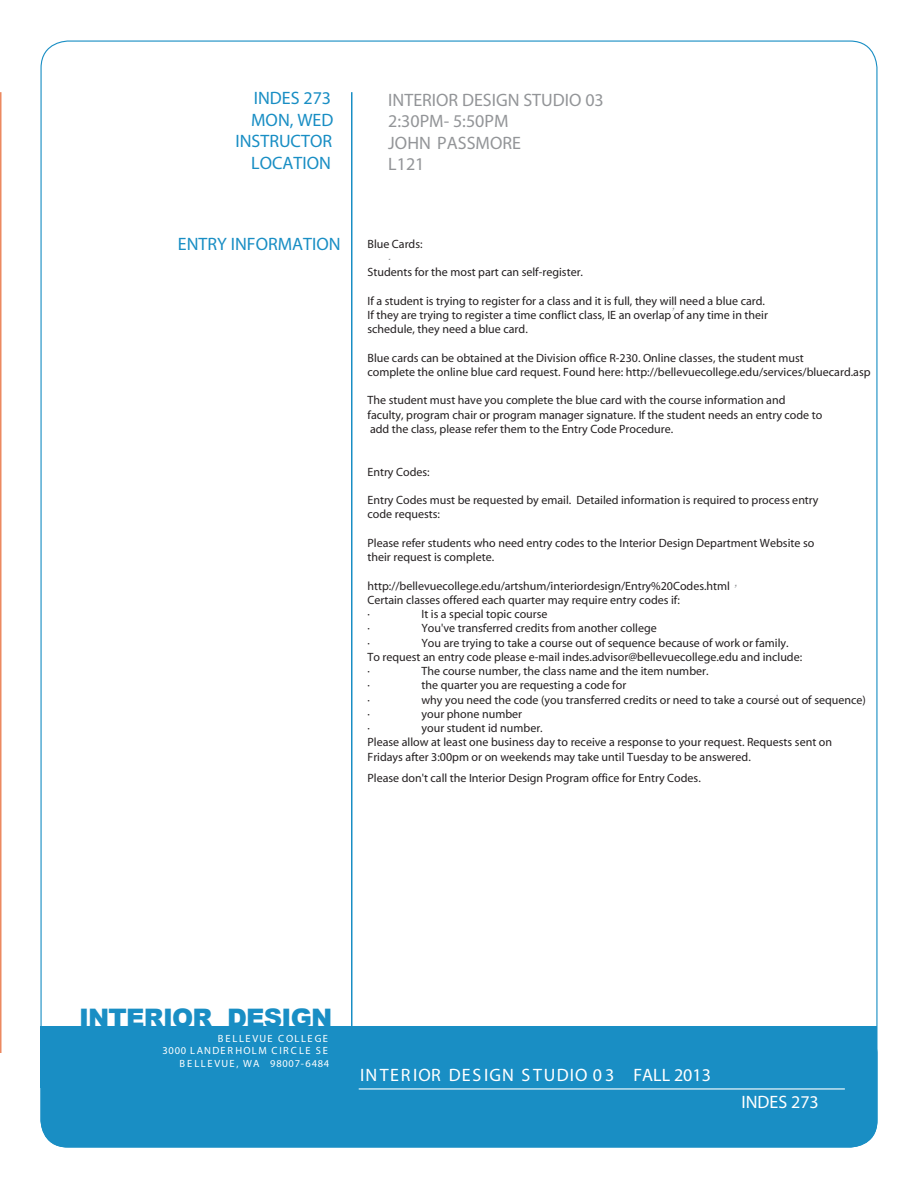
<style>
.page{position:relative;width:918px;height:1188px;background:#fff}
.page>*{position:absolute;margin:0;border:0;box-sizing:border-box;transform-origin:0 0}
.t1{font:900 25.5px "Arial";letter-spacing:-.03em;color:#198ec4}
.t2{font:18px/21.6px "Myriad";color:#939598}
.t3{font:18px/21.6px "Myriad";color:#198ec4;text-align:right}
.t4{font:18px "Myriad";letter-spacing:.055em;color:#fff}
.t5{font:18px "Myriad";color:#fff}
.t6{font:italic 12.75px "Arial";color:#939598}
.t7{font:12px/14.2px "Myriad";color:#231f20}
.t8{font:10.5px/12.6px "Myriad";letter-spacing:.145em;color:#fff;text-align:right}
</style>
<div class="page">
<div style="left:40px;top:1026px;width:838px;height:122px;background:#198ec4;border-radius:27px"></div>
<div style="left:40px;top:1026px;width:838px;height:61px;background:#198ec4"></div>
<hr style="left:351px;top:92px;width:1px;height:961px;background:#198ec4">
<hr style="left:359px;top:1088px;width:486px;height:2px;background:#fff">
<hr style="left:0;top:92px;width:2px;height:961px;background:#ec8960">
<h2 class="t3" style="left:235px;top:88px;width:100px">INDES 273<br>MON, WED<br>INSTRUCTOR<br>LOCATION</h2>
<h2 class="t3" style="left:178px;top:234px;width:164px">ENTRY INFORMATION</h2>
<h2 class="t2" style="left:388px;top:90px;width:217px">INTERIOR DESIGN STUDIO 03<br>2:30PM- 5:50PM<br>JOHN PASSMORE<br>L121</h2>
<p class="t7" style="left:368px;top:237px;width:57px">Blue Cards:</p>
<p class="t7" style="left:368px;top:265px;width:217px">Students for the most part can self-register.</p>
<p class="t7" style="left:368px;top:294px;width:402px">If a student is trying to register for a class and it is full, they will need a blue card.<br>If they are trying to register a time conflict class, IE an overlap of any time in their schedule, they need a blue card.</p>
<p class="t7" style="left:368px;top:351px;width:505px">Blue cards can be obtained at the Division office R-230. Online classes, the student must<br>complete the online blue card request. Found here: http://bellevuecollege.edu/services/bluecard.asp</p>
<p class="t7" style="left:368px;top:394px;width:456px">The student must have you complete the blue card with the course information and faculty, program chair or program manager signature. If the student needs an entry code to add the class, please refer them to the Entry Code Procedure.</p>
<p class="t7" style="left:368px;top:465px;width:64px">Entry Codes:</p>
<p class="t7" style="left:368px;top:493px;width:453px">Entry Codes must be requested by email. Detailed information is required to process entry code requests:</p>
<p class="t7" style="left:368px;top:536px;width:448px">Please refer students who need entry codes to the Interior Design Department Website so their request is complete.</p>
<p class="t7" style="left:368px;top:579px;width:364px">http://bellevuecollege.edu/artshum/interiordesign/Entry%20Codes.html<br>Certain classes offered each quarter may require entry codes if:<br>·</p>
<p class="t6" style="left:388px;top:247px;width:5px">.</p>
<p class="t6" style="left:672px;top:295px;width:5px">,</p>
<p class="t6" style="left:388px;top:399px;width:5px">.</p>
<p class="t6" style="left:734px;top:573px;width:5px">,</p>
<p class="t7" style="left:421px;top:607px;width:128px">It is a special topic course</p>
<p class="t7" style="left:368px;top:622px;width:4px">·</p>
<p class="t7" style="left:421px;top:622px;width:237px">You've transferred credits from another college</p>
<p class="t7" style="left:368px;top:636px;width:4px">·</p>
<p class="t7" style="left:368px;top:636px;width:436px;text-indent:54px">You are trying to take a course out of sequence because of work or family.<br>To request an entry code please e-mail indes.advisor@bellevuecollege.edu and include: ·</p>
<p class="t7" style="left:421px;top:664px;width:289px">The course number, the class name and the item number.</p>
<p class="t7" style="left:368px;top:679px;width:4px">·</p>
<p class="t7" style="left:421px;top:679px;width:206px">the quarter you are requesting a code for</p>
<p class="t7" style="left:368px;top:693px;width:4px">·</p>
<p class="t7" style="left:421px;top:693px;width:446px">why you need the code (you transferred credits or need to take a course out of sequence)</p>
<p class="t7" style="left:368px;top:707px;width:4px">·</p>
<p class="t7" style="left:421px;top:707px;width:102px">your phone number</p>
<p class="t7" style="left:368px;top:721px;width:4px">·</p>
<p class="t7" style="left:368px;top:721px;width:466px;text-indent:54px">your student id number.<br>Please allow at least one business day to receive a response to your request. Requests sent on<br>Fridays after 3:00pm or on weekends may take until Tuesday to be answered.</p>
<p class="t7" style="left:368px;top:772px;width:335px">Please don't call the Interior Design Program office for Entry Codes.</p>
<p class="t6" style="left:776px;top:682px;width:5px">,</p>
<h1 class="t1" style="left:79px;top:999px;width:255px">INTERIOR DESIGN</h1>
<p class="t8" style="left:162px;top:1032px;width:168px">BELLEVUE COLLEGE<br>3000 LANDERHOLM CIRCLE SE<br>BELLEVUE, WA 98007-6484</p>
<h2 class="t4" style="left:360px;top:1067px;width:352px">INTERIOR DESIGN STUDIO 03 FALL 2013</h2>
<h2 class="t5" style="left:741px;top:1094px;width:79px">INDES 273</h2>
</div>
